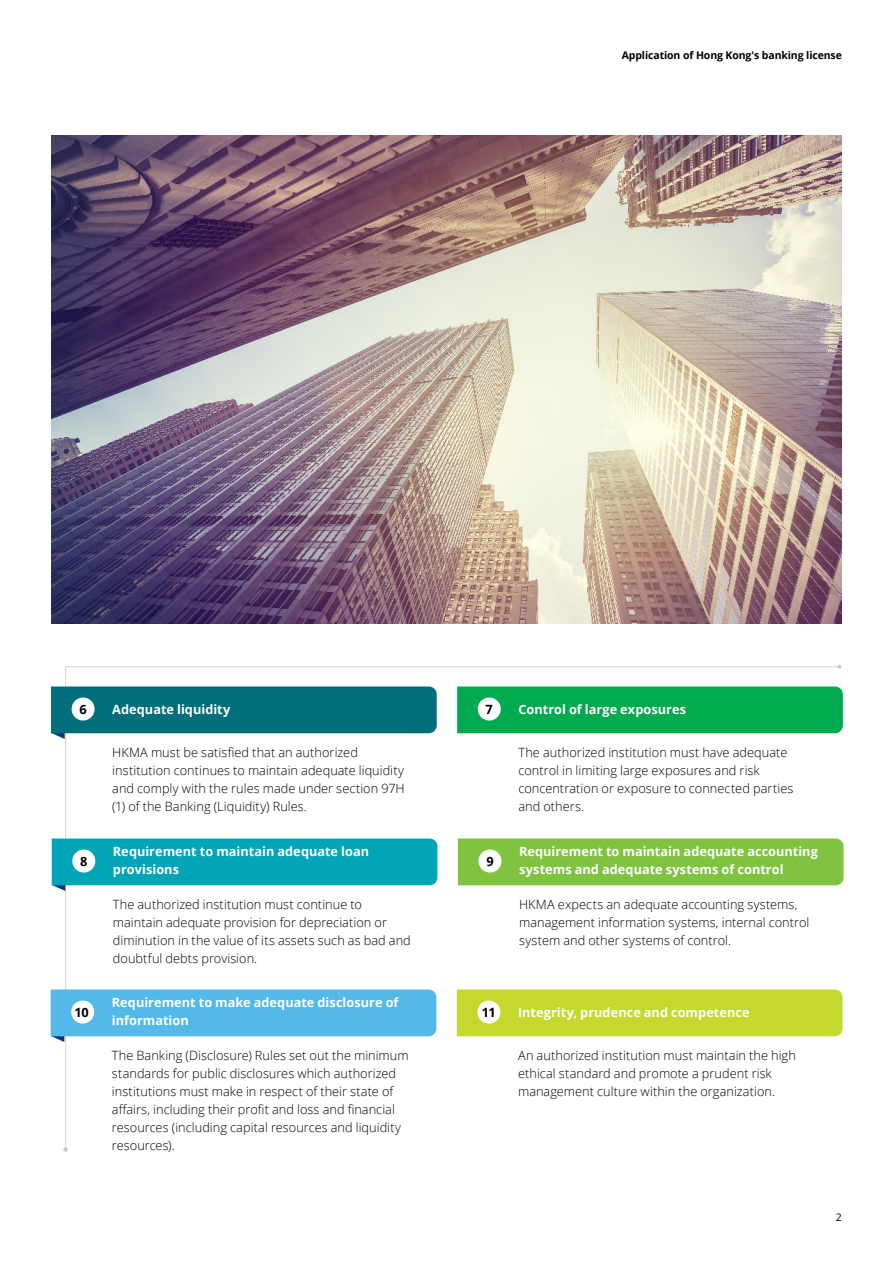
<style>
.page{position:relative;width:893px;height:1263px;background:#fff}
.page>*{position:absolute;margin:0;border:0;box-sizing:border-box;transform-origin:0 0}
.t1{font:300 12.75px/18px "Open Sans";letter-spacing:.005em;color:#000}
.t2{font:700 12.75px/18px "Open Sans";color:#fff}
.t3{font:700 12.75px "Open Sans";color:#000}
.t4{font:700 10.5px "Open Sans";letter-spacing:-.01em;color:#000}
.t5{font:10.5px "Open Sans";color:#000}
</style>
<div class="page">
<hr style="left:66px;top:666px;width:774px;height:1px;background:#d7d8d6">
<svg style="left:837px;top:664px;width:5px;height:5px"></svg>
<hr style="left:65px;top:667px;width:1px;height:482px;background:#d7d8d6">
<svg style="left:63px;top:1147px;width:5px;height:5px"></svg>
<svg style="left:52px;top:838px;width:385px;height:53px;background:#1eafc0"></svg>
<div style="left:72px;top:849px;width:23px;height:23px;background:#fff;border-radius:50%"></div>
<svg style="left:51px;top:686px;width:386px;height:53px;background:#1e8089"></svg>
<div style="left:72px;top:697px;width:23px;height:23px;background:#fff;border-radius:50%"></div>
<div style="left:458px;top:838px;width:386px;height:47px;background:#80c341"></div>
<div style="left:478px;top:849px;width:23px;height:23px;background:#fff;border-radius:50%"></div>
<div style="left:457px;top:686px;width:386px;height:47px;background:#00aa4f"></div>
<div style="left:478px;top:697px;width:23px;height:23px;background:#fff;border-radius:50%"></div>
<svg style="left:51px;top:989px;width:385px;height:53px;background:#66c1eb"></svg>
<div style="left:71px;top:1000px;width:23px;height:23px;background:#fff;border-radius:50%"></div>
<div style="left:457px;top:989px;width:385px;height:47px;background:#c4d82d"></div>
<div style="left:477px;top:1000px;width:23px;height:23px;background:#fff;border-radius:50%"></div>
<img style="left:51px;top:135px;width:791px;height:488px">
<p class="t4" style="left:622px;top:48px;width:222px">Application of Hong Kong's banking license</p>
<p class="t3" style="left:79px;top:700px;width:9px">6</p>
<p class="t3" style="left:80px;top:852px;width:9px">8</p>
<p class="t2" style="left:112px;top:700px;width:120px">Adequate liquidity</p>
<p class="t1" style="left:112px;top:743px;width:294px">HKMA must be satisfied that an authorized institution continues to maintain adequate liquidity and comply with the rules made under section 97H (1) of the Banking (Liquidity) Rules.</p>
<p class="t2" style="left:113px;top:842px;width:258px">Requirement to maintain adequate loan provisions</p>
<p class="t1" style="left:113px;top:895px;width:299px">The authorized institution must continue to maintain adequate provision for depreciation or diminution in the value of its assets such as bad and doubtful debts provision.</p>
<p class="t3" style="left:486px;top:700px;width:9px">7</p>
<p class="t3" style="left:486px;top:852px;width:9px">9</p>
<p class="t2" style="left:518px;top:700px;width:169px">Control of large exposures</p>
<p class="t1" style="left:518px;top:743px;width:276px">The authorized institution must have adequate control in limiting large exposures and risk concentration or exposure to connected parties and others.</p>
<p class="t2" style="left:519px;top:842px;width:300px">Requirement to maintain adequate accounting systems and adequate systems of control</p>
<p class="t1" style="left:519px;top:895px;width:292px">HKMA expects an adequate accounting systems, management information systems, internal control system and other systems of control.</p>
<p class="t2" style="left:112px;top:993px;width:288px">Requirement to make adequate disclosure of information</p>
<p class="t1" style="left:112px;top:1046px;width:298px">The Banking (Disclosure) Rules set out the minimum standards for public disclosures which authorized institutions must make in respect of their state of affairs, including their profit and loss and financial resources (including capital resources and liquidity resources).</p>
<p class="t3" style="left:74px;top:1003px;width:16px">10</p>
<p class="t2" style="left:518px;top:1003px;width:233px">Integrity, prudence and competence</p>
<p class="t1" style="left:518px;top:1046px;width:279px">An authorized institution must maintain the high ethical standard and promote a prudent risk management culture within the organization.</p>
<p class="t3" style="left:482px;top:1003px;width:16px">11</p>
<p class="t5" style="left:836px;top:1210px;width:8px">2</p>
</div>
